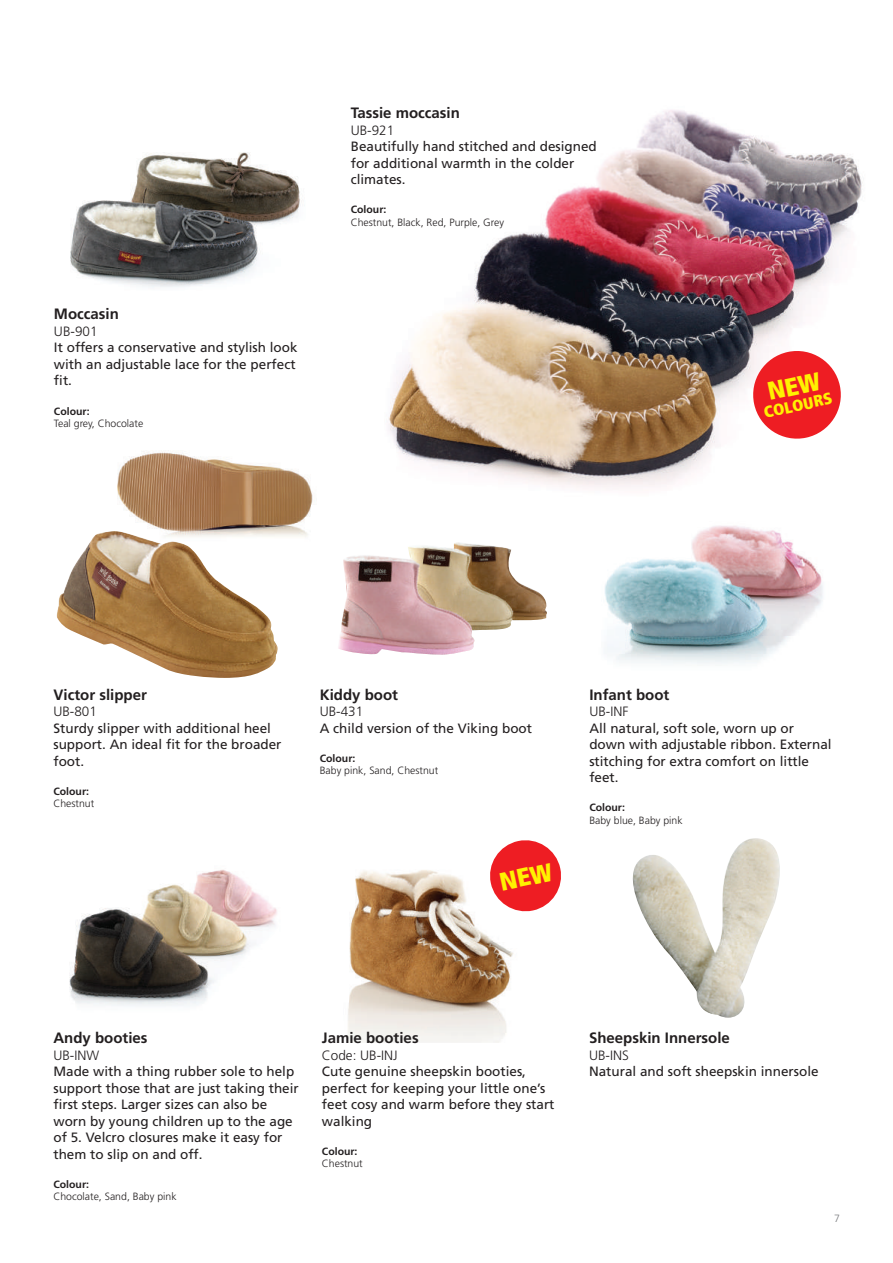
<style>
.page{position:relative;width:893px;height:1263px;background:#fff}
.page>*{position:absolute;margin:0;border:0;box-sizing:border-box;transform-origin:0 0}
.t1{font:900 condensed 16.2px "Frutiger LT Std";color:#fff101}
.t2{font:700 15px "Frutiger LT Std";color:#231f20}
.t3{font:13.5px/16.5px "Frutiger LT Std";color:#231f20}
.t4{font:300 13.5px "Frutiger LT Std";color:#231f20}
.t5{font:300 10.5px "Frutiger LT Std";color:#231f20}
.t6{font:700 10.5px "Frutiger LT Std";color:#231f20}
.t7{font:300 10.5px "Frutiger LT Std";color:#76787b}
</style>
<div class="page">
<img style="left:604px;top:525px;width:219px;height:139px">
<img style="left:348px;top:870px;width:166px;height:173px">
<img style="left:388px;top:110px;width:475px;height:377px">
<img style="left:338px;top:542px;width:209px;height:113px">
<img style="left:69px;top:870px;width:208px;height:136px">
<img style="left:70px;top:152px;width:230px;height:136px">
<img style="left:117px;top:451px;width:196px;height:86px">
<img style="left:632px;top:838px;width:148px;height:180px">
<img style="left:56px;top:531px;width:222px;height:147px">
<svg style="left:749px;top:347px;width:96px;height:96px"></svg>
<svg style="left:487px;top:840px;width:74px;height:74px"></svg>
<p class="t2" style="left:54px;top:305px;width:66px">Moccasin</p>
<p class="t4" style="left:54px;top:324px;width:45px">UB-901</p>
<p class="t3" style="left:54px;top:340px;width:245px">It offers a conservative and stylish look with an adjustable lace for the perfect fit.</p>
<p class="t6" style="left:54px;top:405px;width:37px">Colour:</p>
<p class="t5" style="left:54px;top:418px;width:91px">Teal grey, Chocolate</p>
<p class="t2" style="left:351px;top:104px;width:111px">Tassie moccasin</p>
<p class="t4" style="left:351px;top:123px;width:45px">UB-921</p>
<p class="t3" style="left:351px;top:138px;width:248px">Beautifully hand stitched and designed for additional warmth in the colder climates.</p>
<p class="t6" style="left:351px;top:204px;width:37px">Colour:</p>
<p class="t5" style="left:351px;top:216px;width:155px">Chestnut, Black, Red, Purple, Grey</p>
<p class="t1" style="left:762px;top:403px;width:71px;rotate:-12deg">COLOURS</p>
<p class="t2" style="left:53px;top:685px;width:95px">Victor slipper</p>
<p class="t4" style="left:53px;top:704px;width:45px">UB-801</p>
<p class="t3" style="left:53px;top:720px;width:230px">Sturdy slipper with additional heel support. An ideal fit for the broader foot.</p>
<p class="t6" style="left:53px;top:785px;width:37px">Colour:</p>
<p class="t5" style="left:53px;top:798px;width:42px">Chestnut</p>
<p class="t2" style="left:320px;top:685px;width:80px">Kiddy boot</p>
<p class="t4" style="left:320px;top:704px;width:45px">UB-431</p>
<p class="t3" style="left:320px;top:720px;width:214px">A child version of the Viking boot</p>
<p class="t6" style="left:320px;top:752px;width:37px">Colour:</p>
<p class="t5" style="left:320px;top:765px;width:120px">Baby pink, Sand, Chestnut</p>
<p class="t2" style="left:589px;top:685px;width:82px">Infant boot</p>
<p class="t4" style="left:589px;top:704px;width:41px">UB-INF</p>
<p class="t3" style="left:589px;top:720px;width:244px">All natural, soft sole, worn up or down with adjustable ribbon. External stitching for extra comfort on little feet.</p>
<p class="t6" style="left:589px;top:801px;width:37px">Colour:</p>
<p class="t5" style="left:589px;top:814px;width:95px">Baby blue, Baby pink</p>
<p class="t2" style="left:53px;top:1029px;width:96px">Andy booties</p>
<p class="t4" style="left:53px;top:1047px;width:47px">UB-INW</p>
<p class="t3" style="left:53px;top:1063px;width:247px">Made with a thing rubber sole to help support those that are just taking their first steps. Larger sizes can also be worn by young children up to the age of 5. Velcro closures make it easy for them to slip on and off.</p>
<p class="t6" style="left:53px;top:1178px;width:37px">Colour:</p>
<p class="t5" style="left:53px;top:1191px;width:125px">Chocolate, Sand, Baby pink</p>
<p class="t2" style="left:322px;top:1029px;width:98px">Jamie booties</p>
<p class="t4" style="left:322px;top:1047px;width:77px">Code: UB-INJ</p>
<p class="t3" style="left:322px;top:1063px;width:234px">Cute genuine sheepskin booties, perfect for keeping your little one’s feet cosy and warm before they start walking</p>
<p class="t6" style="left:322px;top:1145px;width:37px">Colour:</p>
<p class="t5" style="left:322px;top:1158px;width:42px">Chestnut</p>
<p class="t2" style="left:589px;top:1029px;width:142px">Sheepskin Innersole</p>
<p class="t4" style="left:589px;top:1047px;width:41px">UB-INS</p>
<p class="t3" style="left:589px;top:1063px;width:231px">Natural and soft sheepskin innersole</p>
<p class="t7" style="left:834px;top:1212px;width:7px">7</p>
</div>
